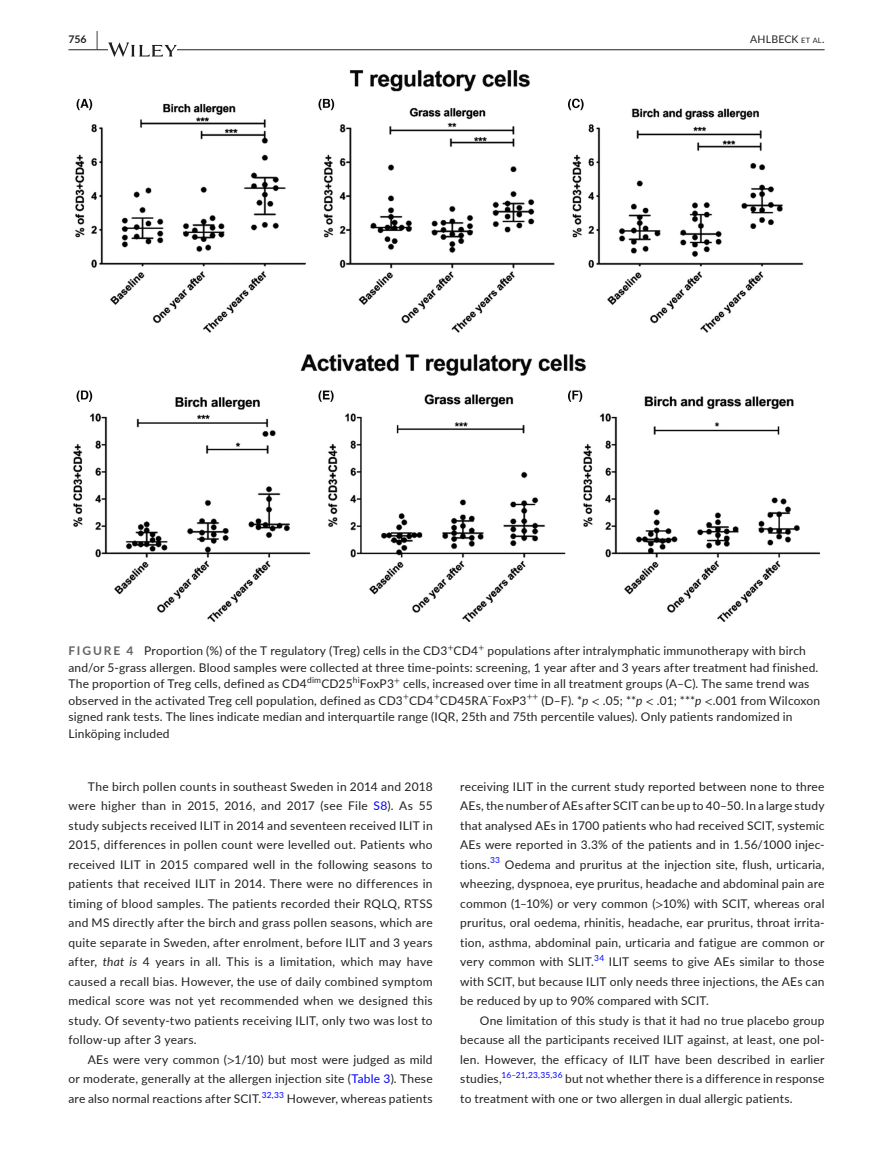
<style>
.page{position:relative;width:893px;height:1174px;background:#fff}
.page>*{position:absolute;margin:0;border:0;box-sizing:border-box;transform-origin:0 0}
.t1{font:12px/19.5px "Lato";letter-spacing:.015em;color:#231f20;text-align:justify}
.t2{font:10.5px "Lato";letter-spacing:.015em;color:#231f20}
.t3{font:700 10.5px "Lato";color:#231f20}
.t4{font:8.4px "Lato";color:#00f}
.s1{font-size:19.5px}
.s2{font-size:7.35px}
.s3{font-weight:700;color:#636366}
.s4{font-style:italic}
.s5{font-family:"STIX"}
.s6{color:#00f}
</style>
<div class="page">
<hr style="left:68px;top:49px;width:756px;height:1px;background:#231f20">
<svg style="left:108px;top:42px;width:69px;height:15px"></svg>
<img style="left:73px;top:70px;width:747px;height:552px">
<p class="t3" style="left:68px;top:31px;width:31px">756 <span class="s1">|</span></p>
<p class="t2" style="left:750px;top:31px;width:76px">AHLBECK <span class="s2">et al</span>.</p>
<p class="t1" style="left:68px;top:642px;width:753px;line-height:16.5px;text-align:left"><span class="s3">FIGURE 4</span> Proportion (%) of the T regulatory (Treg) cells in the CD3<sup>+</sup>CD4<sup>+</sup> populations after intralymphatic immunotherapy with birch and/or 5-grass allergen. Blood samples were collected at three time-points: screening, 1 year after and 3 years after treatment had finished.<br>The proportion of Treg cells, defined as CD4<sup>dim</sup>CD25<sup>hi</sup>FoxP3<sup>+</sup> cells, increased over time in all treatment groups (A–C). The same trend was observed in the activated Treg cell population, defined as CD3<sup>+</sup>CD4<sup>+</sup>CD45RA<sup>−</sup>FoxP3<sup>++</sup> (D–F). *<span class="s4">p</span> <span class="s5">&lt;</span> .05; **<span class="s4">p</span> <span class="s5">&lt;</span> .01; ***<span class="s4">p</span> <span class="s5">&lt;</span>.001 from Wilcoxon signed rank tests. The lines indicate median and interquartile range (IQR, 25th and 75th percentile values). Only patients randomized in Linköping included</p>
<p class="t1" style="left:68px;top:776px;width:366px;text-indent:20px">The birch pollen counts in southeast Sweden in 2014 and 2018 were higher than in 2015, 2016, and 2017 (see File <span class="s6">S8</span>). As 55 study subjects received ILIT in 2014 and seventeen received ILIT in 2015, differences in pollen count were levelled out. Patients who received ILIT in 2015 compared well in the following seasons to patients that received ILIT in 2014. There were no differences in timing of blood samples. The patients recorded their RQLQ, RTSS and MS directly after the birch and grass pollen seasons, which are quite separate in Sweden, after enrolment, before ILIT and 3 years after, <span class="s4">that is</span> 4 years in all. This is a limitation, which may have caused a recall bias. However, the use of daily combined symptom medical score was not yet recommended when we designed this study. Of seventy-two patients receiving ILIT, only two was lost to follow-up after 3 years.</p>
<p class="t1" style="left:68px;top:1049px;width:366px;text-indent:20px">AEs were very common (<span class="s5">&gt;</span>1/10) but most were judged as mild or moderate, generally at the allergen injection site (<span class="s6">Table 3</span>). These are also normal reactions after SCIT.<sup>32,33</sup> However, whereas patients</p>
<p class="t1" style="left:460px;top:776px;width:366px">receiving ILIT in the current study reported between none to three AEs, the number of AEs after SCIT can be up to 40–50. In a large study that analysed AEs in 1700 patients who had received SCIT, systemic AEs were reported in 3.3% of the patients and in 1.56/1000 injec&shy;tions.<sup>33</sup> Oedema and pruritus at the injection site, flush, urticaria, wheezing, dyspnoea, eye pruritus, headache and abdominal pain are common (1–10%) or very common (<span class="s5">&gt;</span>10%) with SCIT, whereas oral pruritus, oral oedema, rhinitis, headache, ear pruritus, throat irrita&shy;tion, asthma, abdominal pain, urticaria and fatigue are common or very common with SLIT.</p>
<p class="t4" style="left:594px;top:952px;width:12px">34</p>
<p class="t1" style="left:460px;top:951px;width:366px;text-indent:149px">ILIT seems to give AEs similar to those with SCIT, but because ILIT only needs three injections, the AEs can be reduced by up to 90% compared with SCIT.</p>
<p class="t1" style="left:460px;top:1010px;width:366px;text-indent:20px">One limitation of this study is that it had no true placebo group because all the participants received ILIT against, at least, one pol&shy;len. However, the efficacy of ILIT have been described in earlier studies,<sup>16–21,23,35,36</sup> but not whether there is a difference in response to treatment with one or two allergen in dual allergic patients.</p>
</div>
